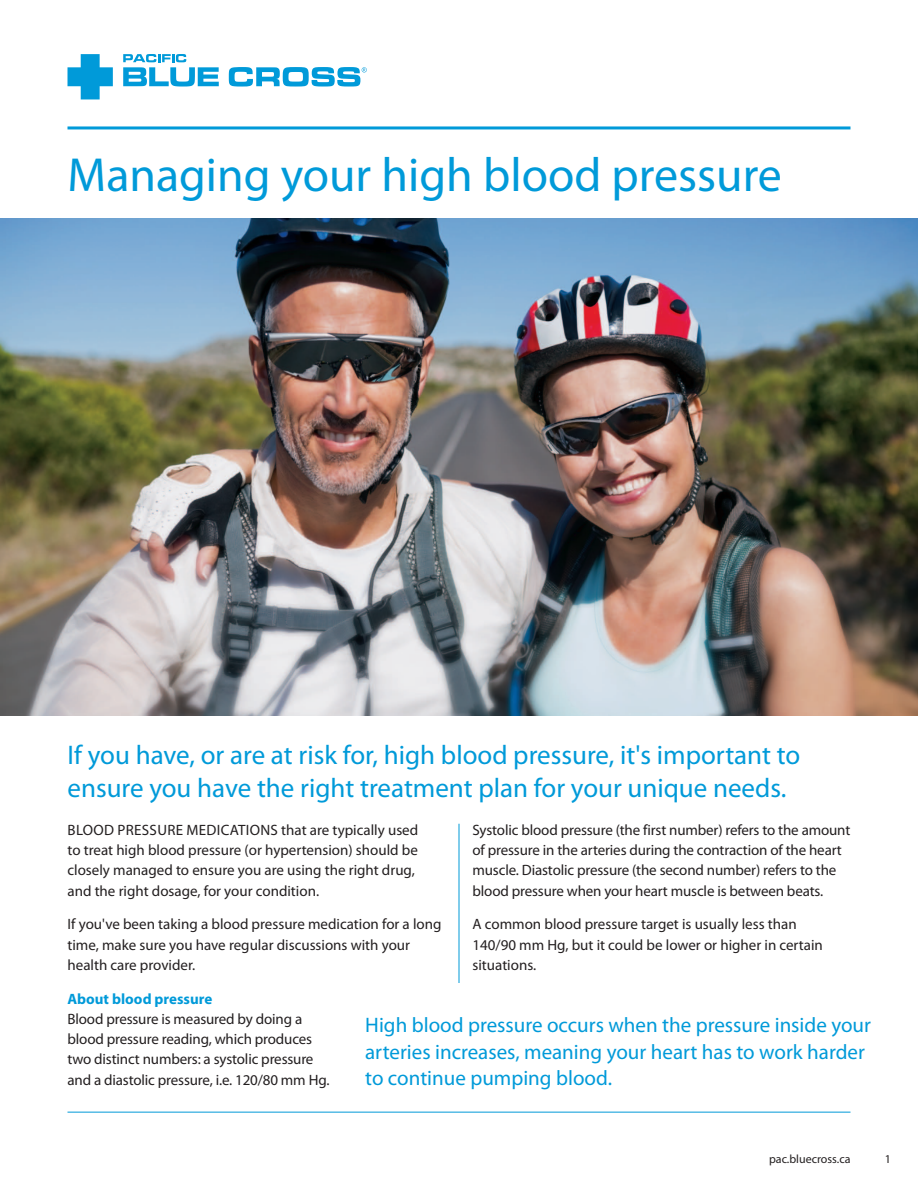
<style>
.page{position:relative;width:918px;height:1188px;background:#fff}
.page>*{position:absolute;margin:0;border:0;box-sizing:border-box;transform-origin:0 0}
.pbc_headers_large{font:48px "Myriad Pro";color:#009ad9}
.pbc_headers_small{font:27px/33px "Myriad Pro";color:#009ad9}
.t1{font:21px/26.2px "Myriad Pro";color:#009ad9}
.pbc_body_copy_space{font:15px/20.2px "Myriad Pro";letter-spacing:-.01em;color:#231f20}
.pbc_headers_extra_sm{font:700 15px "Myriad Pro";color:#009ad9}
.pbc_body_copy_small{font:12px "Myriad Pro";color:#231f20}
</style>
<div class="page">
<hr style="left:68px;top:1112px;width:782px;height:1px;background:#009ad9">
<hr style="left:459px;top:824px;width:1px;height:261px;background:#009ad9">
<div style="left:331px;top:983px;width:587px;height:102px;background:#fff"></div>
<img style="left:0;top:218px;width:918px;height:498px">
<hr style="left:68px;top:126px;width:782px;height:3px;background:#009ad9">
<svg style="left:229px;top:67px;width:138px;height:20px"></svg>
<svg style="left:123px;top:54px;width:96px;height:33px"></svg>
<svg style="left:68px;top:54px;width:45px;height:45px"></svg>
<p class="pbc_headers_large" style="left:68px;top:146px;width:716px">Managing your high blood pressure</p>
<p class="pbc_headers_small" style="left:68px;top:738px;width:734px">If you have, or are at risk for, high blood pressure, it's important to ensure you have the right treatment plan for your unique needs.</p>
<p class="pbc_body_copy_space" style="left:68px;top:820px;width:352px">BLOOD PRESSURE MEDICATIONS that are typically used to treat high blood pressure (or hypertension) should be closely managed to ensure you are using the right drug, and the right dosage, for your condition.</p>
<p class="pbc_body_copy_space" style="left:68px;top:914px;width:376px">If you've been taking a blood pressure medication for a long time, make sure you have regular discussions with your health care provider.</p>
<p class="pbc_headers_extra_sm" style="left:68px;top:989px;width:146px">About blood pressure</p>
<p class="pbc_body_copy_space" style="left:68px;top:1009px;width:263px">Blood pressure is measured by doing a blood pressure reading, which produces two distinct numbers: a systolic pressure and a diastolic pressure, i.e. 120/80 mm Hg.</p>
<p class="pbc_body_copy_space" style="left:472px;top:820px;width:379px">Systolic blood pressure (the first number) refers to the amount of pressure in the arteries during the contraction of the heart muscle. Diastolic pressure (the second number) refers to the blood pressure when your heart muscle is between beats.</p>
<p class="pbc_body_copy_space" style="left:472px;top:914px;width:352px">A common blood pressure target is usually less than<br>140/90 mm Hg, but it could be lower or higher in certain situations.</p>
<h3 class="t1" style="left:365px;top:1012px;width:507px">High blood pressure occurs when the pressure inside your arteries increases, meaning your heart has to work harder to continue pumping blood.</h3>
<p class="pbc_body_copy_small" style="left:769px;top:1152px;width:83px">pac.bluecross.ca</p>
<p class="pbc_body_copy_small" style="left:885px;top:1152px;width:8px">1</p>
</div>
